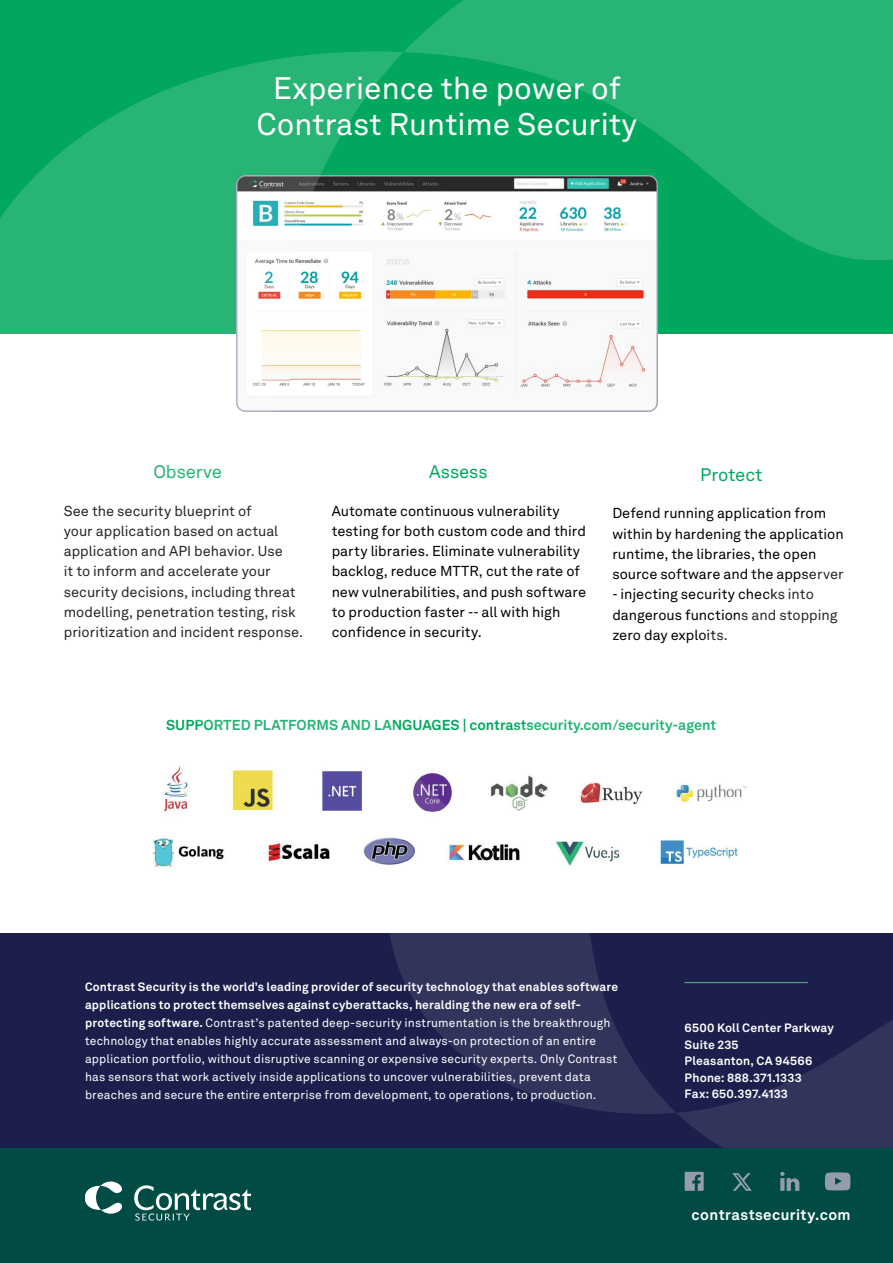
<style>
.page{position:relative;width:893px;height:1263px;background:#fff}
.page>*{position:absolute;margin:0;border:0;box-sizing:border-box;transform-origin:0 0}
.t1{font:30.75px/36.6px "Akkurat LL";color:#fff;text-align:center}
.t2{font:18px "Akkurat LL";letter-spacing:-.01em;color:#02a75e}
.t3{font:18px "Akkurat LL";letter-spacing:-.01em;color:#00a85e}
.t4{font:700 14.85px "Akkurat LL";letter-spacing:.03em;color:#fff}
.t5{font:14.25px/20.2px "Akkurat LL";color:#000}
.t6{font:700 14.25px "Akkurat LL";color:#02a75e}
.t7{font:12px/18px "Akkurat Pro";letter-spacing:.015em;color:#fff}
.t8{font:700 12px/16.5px "Akkurat LL";letter-spacing:.015em;color:#fff}
.s1{font-weight:700}
</style>
<div class="page">
<div style="left:0;top:1120px;width:893px;height:143px;background:#004c45"></div>
<img style="left:153px;top:765px;width:532px;height:103px">
<div style="left:0;top:933px;width:893px;height:214px;background:#1c1f4b"></div>
<svg style="left:390px;top:933px;width:286px;height:181px;fill:#32345c"></svg>
<svg style="left:677px;top:982px;width:216px;height:165px"></svg>
<svg style="left:134px;top:1185px;width:117px;height:35px"></svg>
<svg style="left:85px;top:1181px;width:37px;height:33px"></svg>
<hr style="left:685px;top:982px;width:123px;height:1px;background:#56bc7a">
<svg style="left:685px;top:1172px;width:19px;height:19px"></svg>
<svg style="left:780px;top:1172px;width:19px;height:19px"></svg>
<svg style="left:825px;top:1172px;width:25px;height:18px"></svg>
<svg style="left:732px;top:1173px;width:20px;height:18px"></svg>
<div style="left:0;top:0;width:893px;height:333px;background:#02a75e"></div>
<img style="left:418px;top:260px;width:240px;height:151px">
<svg style="left:0;top:51px;width:418px;height:361px"></svg>
<svg style="left:404px;top:0;width:489px;height:260px;fill:#27b475"></svg>
<svg style="left:418px;top:765px;width:329px;height:94px"></svg>
<h1 class="t1" style="left:256px;top:68px;width:382px">Experience the power of<br>Contrast Runtime Security</h1>
<p class="t3" style="left:153px;top:459px;width:70px">Observe</p>
<p class="t5" style="left:64px;top:500px;width:241px">See the security blueprint of<br>your application based on actual application and API behavior. Use<br>it to inform and accelerate your security decisions, including threat modelling, penetration testing, risk prioritization and incident response.</p>
<p class="t2" style="left:429px;top:459px;width:60px">Assess</p>
<p class="t5" style="left:332px;top:500px;width:256px">Automate continuous vulnerability testing for both custom code and third party libraries. Eliminate vulnerability backlog, reduce MTTR, cut the rate of new vulnerabilities, and push software to production faster -- all with high confidence in security.</p>
<p class="t2" style="left:700px;top:461px;width:64px">Protect</p>
<p class="t5" style="left:612px;top:503px;width:233px">Defend running application from within by hardening the application runtime, the libraries, the open source software and the appserver</p>
<p class="t5" style="left:612px;top:584px;width:227px">- injecting security checks into dangerous functions and stopping zero day exploits.</p>
<p class="t6" style="left:166px;top:714px;width:552px">SUPPORTED PLATFORMS AND LANGUAGES | contrastsecurity.com/security-agent</p>
<p class="t7" style="left:85px;top:978px;width:535px"><span class="s1">Contrast Security is the world’s leading provider of security technology that enables software applications to protect themselves against cyberattacks, heralding the new era of self&shy;protecting software.</span> Contrast’s patented deep-security instrumentation is the breakthrough technology that enables highly accurate assessment and always-on protection of an entire application portfolio, without disruptive scanning or expensive security experts. Only Contrast has sensors that work actively inside applications to uncover vulnerabilities, prevent data breaches and secure the entire enterprise from development, to operations, to production.</p>
<p class="t8" style="left:685px;top:1019px;width:151px">6500 Koll Center Parkway<br>Suite 235<br>Pleasanton, CA 94566<br>Phone: 888.371.1333<br>Fax: 650.397.4133</p>
<p class="t4" style="left:692px;top:1204px;width:161px">contrastsecurity.com</p>
</div>
